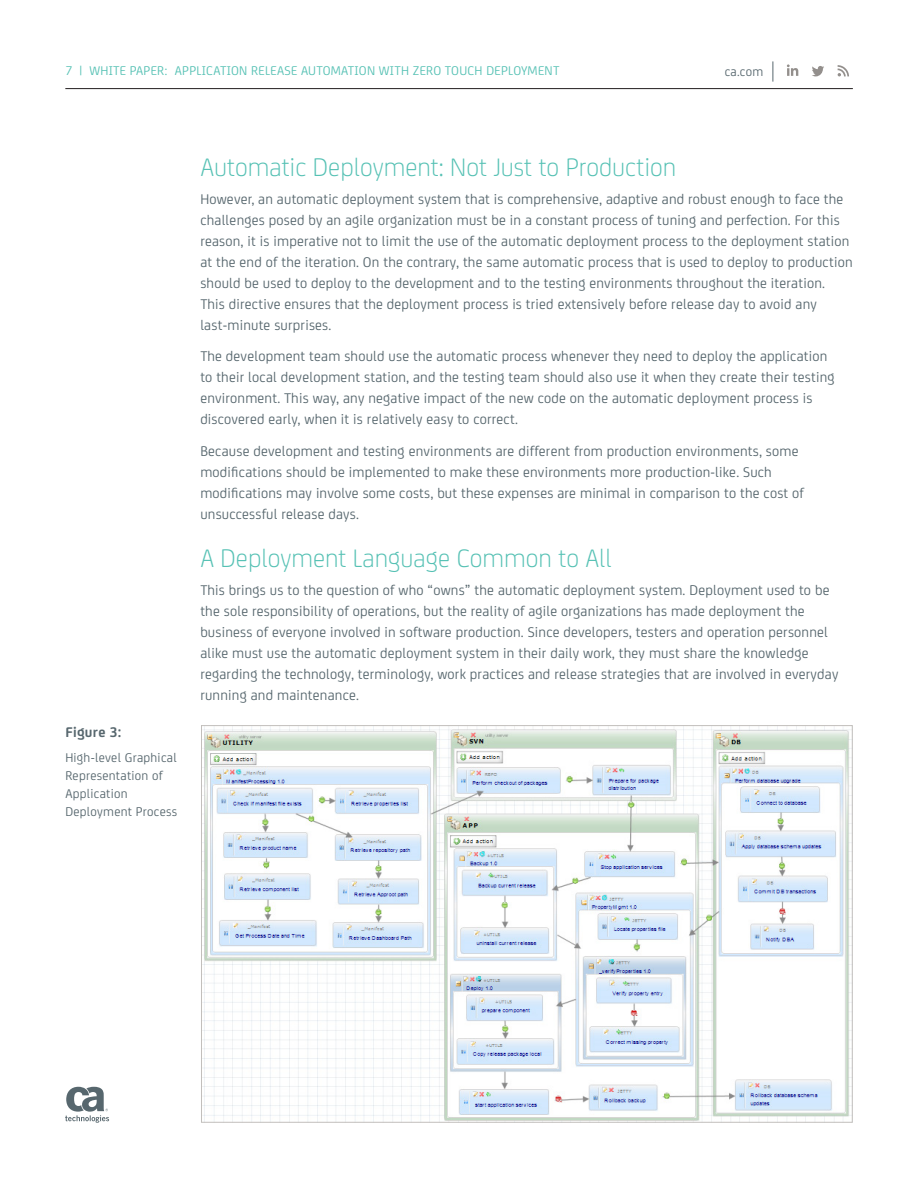
<style>
.page{position:relative;width:918px;height:1188px;background:#fff}
.page>*{position:absolute;margin:0;border:0;box-sizing:border-box;transform-origin:0 0}
.Header_1__2-col_span{font:300 27px "CA Sans";color:#56c1b4}
.Body_Copy_10_14{font:15px/21px "CA Sans";letter-spacing:.015em;color:#57676e}
.figure_subhead{font:700 15px "CA Sans";letter-spacing:.02em;color:#57676e}
.Figure_body{font:13.5px/18px "CA Sans";letter-spacing:.02em;color:#57676e}
.PAGE_EYEBROW_TOPIC{font:13.5px "CA Sans";letter-spacing:.02em;color:#56c1b4}
</style>
<div class="page">
<hr style="left:65px;top:88px;width:788px;height:1px;background:#231f20">
<svg style="left:773px;top:61px;width:1px;height:21px"></svg>
<svg style="left:787px;top:64px;width:11px;height:12px"></svg>
<svg style="left:838px;top:65px;width:11px;height:11px"></svg>
<svg style="left:812px;top:66px;width:12px;height:10px"></svg>
<svg style="left:65px;top:1087px;width:44px;height:36px"></svg>
<img style="left:203px;top:727px;width:648px;height:394px">
<p class="PAGE_EYEBROW_TOPIC" style="left:65px;top:61px;width:496px">7 | WHITE PAPER: APPLICATION RELEASE AUTOMATION WITH ZERO TOUCH DEPLOYMENT</p>
<p class="Figure_body" style="left:725px;top:61px;width:40px">ca.com</p>
<p class="figure_subhead" style="left:65px;top:721px;width:58px">Figure 3:</p>
<p class="Figure_body" style="left:65px;top:747px;width:113px">High-level Graphical<br>Representation of<br>Application<br>Deployment Process</p>
<p class="Header_1__2-col_span" style="left:200px;top:148px;width:478px">Automatic Deployment: Not Just to Production</p>
<p class="Body_Copy_10_14" style="left:200px;top:187px;width:654px">However, an automatic deployment system that is comprehensive, adaptive and robust enough to face the challenges posed by an agile organization must be in a constant process of tuning and perfection. For this reason, it is imperative not to limit the use of the automatic deployment process to the deployment station at the end of the iteration. On the contrary, the same automatic process that is used to deploy to production should be used to deploy to the development and to the testing environments throughout the iteration.<br>This directive ensures that the deployment process is tried extensively before release day to avoid any last-minute surprises.</p>
<p class="Body_Copy_10_14" style="left:200px;top:345px;width:636px">The development team should use the automatic process whenever they need to deploy the application to their local development station, and the testing team should also use it when they create their testing environment. This way, any negative impact of the new code on the automatic deployment process is discovered early, when it is relatively easy to correct.</p>
<p class="Body_Copy_10_14" style="left:200px;top:439px;width:605px">Because development and testing environments are different from production environments, some modifications should be implemented to make these environments more production-like. Such modifications may involve some costs, but these expenses are minimal in comparison to the cost of unsuccessful release days.</p>
<p class="Header_1__2-col_span" style="left:200px;top:539px;width:413px">A Deployment Language Common to All</p>
<p class="Body_Copy_10_14" style="left:200px;top:579px;width:640px">This brings us to the question of who “owns” the automatic deployment system. Deployment used to be the sole responsibility of operations, but the reality of agile organizations has made deployment the business of everyone involved in software production. Since developers, testers and operation personnel alike must use the automatic deployment system in their daily work, they must share the knowledge regarding the technology, terminology, work practices and release strategies that are involved in everyday running and maintenance.</p>
</div>
